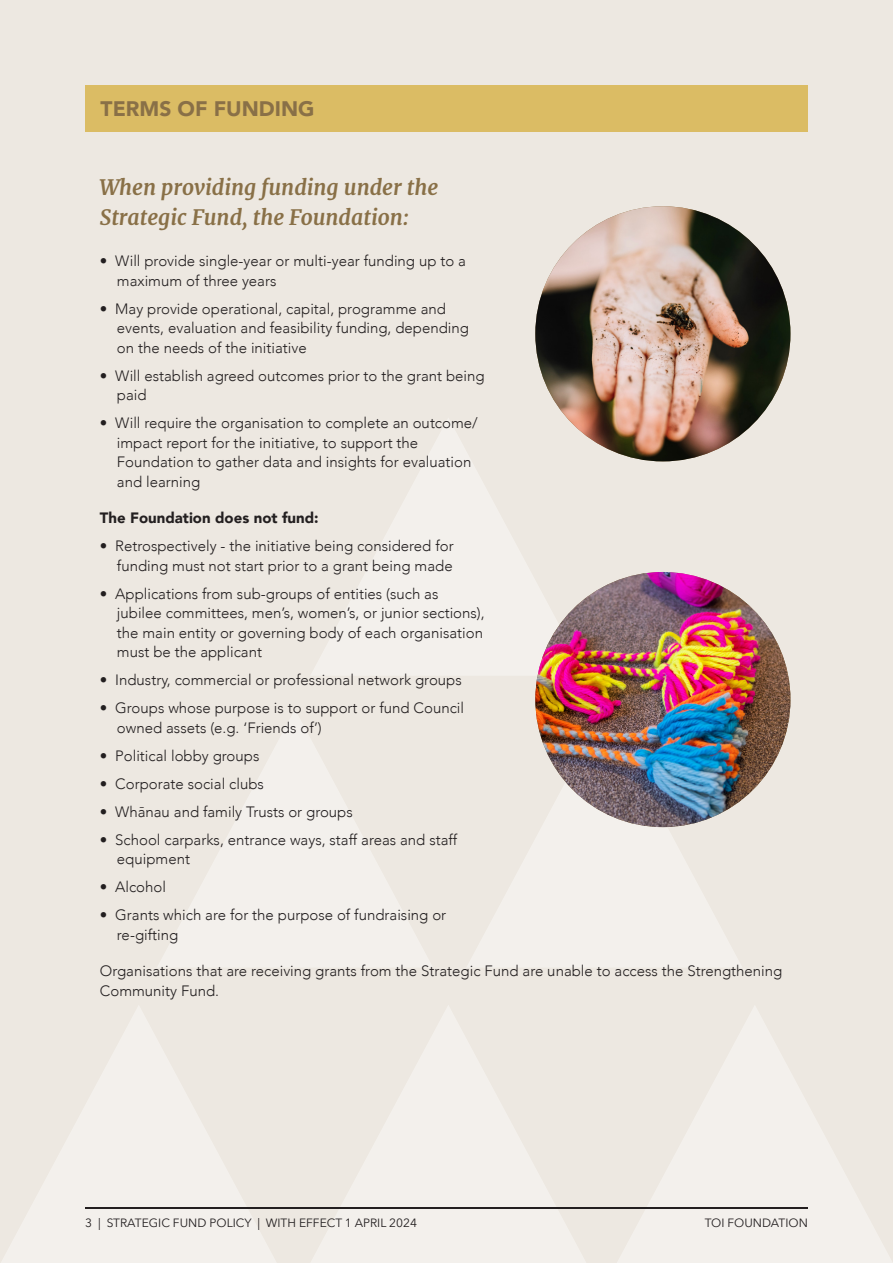
<style>
.page{position:relative;width:893px;height:1263px;background:#ede8e1}
.page>*{position:absolute;margin:0;border:0;box-sizing:border-box;transform-origin:0 0}
.t1{font:italic 700 21px/30px "Merriweather";color:#897047}
.Heading_in_the_block{font:900 21px "Avenir";color:#897047}
.body_paragraph_style{font:300 15px/19.5px "Avenir";color:#231f20}
.body_paragraph_style-2{font:900 15px "Avenir";color:#231f20}
.t2{font:12px "Avenir Next";color:#231f20}
</style>
<div class="page">
<svg style="left:311px;top:417px;width:275px;height:258px"></svg>
<svg style="left:158px;top:711px;width:274px;height:256px;fill:#f3f0ec"></svg>
<svg style="left:467px;top:719px;width:275px;height:248px;fill:#f3f0ec"></svg>
<svg style="left:1px;top:1006px;width:275px;height:257px;fill:#f2efea"></svg>
<svg style="left:311px;top:1006px;width:275px;height:257px;fill:#f2efea"></svg>
<svg style="left:617px;top:1006px;width:275px;height:257px;fill:#f2efea"></svg>
<div style="left:85px;top:85px;width:723px;height:47px;background:#dbbc64"></div>
<img style="left:535px;top:206px;width:255px;height:255px;border-radius:128px">
<img style="left:535px;top:572px;width:255px;height:255px;border-radius:128px">
<hr style="left:85px;top:1207px;width:723px;height:2px;background:#231f20">
<p class="Heading_in_the_block" style="left:101px;top:91px;width:215px">TERMS OF FUNDING</p>
<p class="t1" style="left:100px;top:173px;width:340px">When providing funding under the<br>Strategic Fund, the Foundation:</p>
<p class="body_paragraph_style" style="left:117px;top:251px;width:351px;text-indent:-17px">• Will provide single-year or multi-year funding up to a maximum of three years</p>
<p class="body_paragraph_style" style="left:117px;top:299px;width:354px;text-indent:-17px">• May provide operational, capital, programme and events, evaluation and feasibility funding, depending on the needs of the initiative</p>
<p class="body_paragraph_style" style="left:117px;top:366px;width:369px;text-indent:-17px">• Will establish agreed outcomes prior to the grant being paid</p>
<p class="body_paragraph_style" style="left:117px;top:413px;width:362px;text-indent:-17px">• Will require the organisation to complete an outcome/ impact report for the initiative, to support the Foundation to gather data and insights for evaluation and learning</p>
<p class="body_paragraph_style-2" style="left:100px;top:505px;width:220px">The Foundation does not fund:</p>
<p class="body_paragraph_style" style="left:100px;top:536px;width:355px;text-align:right">• Retrospectively - the initiative being considered for funding must not start prior to a grant being made</p>
<p class="body_paragraph_style" style="left:117px;top:584px;width:369px;text-indent:-17px">• Applications from sub-groups of entities (such as jubilee committees, men’s, women’s, or junior sections), the main entity or governing body of each organisation must be the applicant</p>
<p class="body_paragraph_style" style="left:100px;top:670px;width:363px">• Industry, commercial or professional network groups</p>
<p class="body_paragraph_style" style="left:117px;top:698px;width:349px;text-indent:-17px">• Groups whose purpose is to support or fund Council owned assets (e.g. ‘Friends of’)</p>
<p class="body_paragraph_style" style="left:100px;top:746px;width:161px">• Political lobby groups</p>
<p class="body_paragraph_style" style="left:100px;top:774px;width:165px">• Corporate social clubs</p>
<p class="body_paragraph_style" style="left:100px;top:802px;width:254px">• Whānau and family Trusts or groups</p>
<p class="body_paragraph_style" style="left:117px;top:830px;width:342px;text-indent:-17px">• School carparks, entrance ways, staff areas and staff equipment</p>
<p class="body_paragraph_style" style="left:100px;top:877px;width:68px">• Alcohol</p>
<p class="body_paragraph_style" style="left:117px;top:905px;width:331px;text-indent:-17px">• Grants which are for the purpose of fundraising or re-gifting</p>
<p class="body_paragraph_style" style="left:100px;top:961px;width:684px">Organisations that are receiving grants from the Strategic Fund are unable to access the Strengthening<br>Community Fund.</p>
<p class="t2" style="left:85px;top:1213px;width:333px">3 | STRATEGIC FUND POLICY | WITH EFFECT 1 APRIL 2024</p>
<p class="t2" style="left:705px;top:1213px;width:105px">TOI FOUNDATION</p>
</div>
